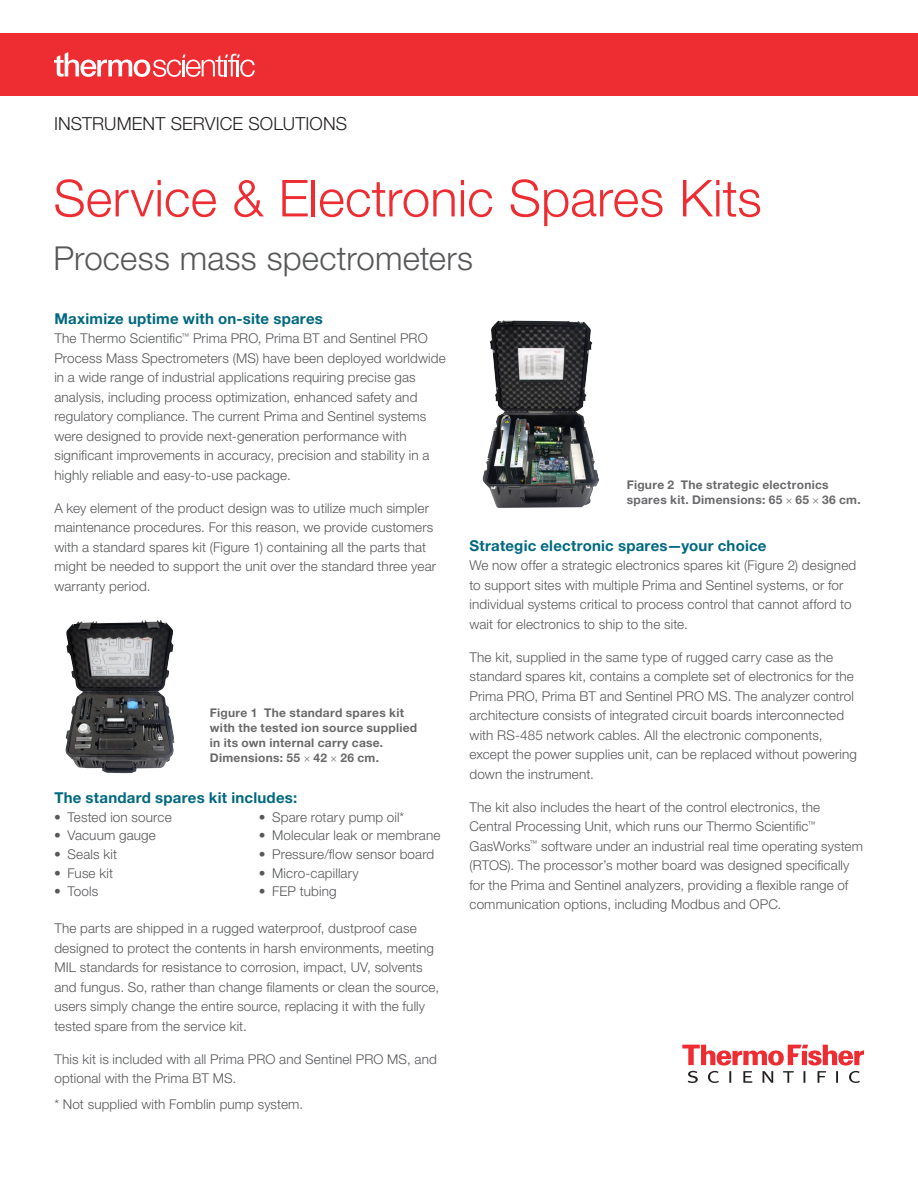
<style>
.page{position:relative;width:918px;height:1188px;background:#fff}
.page>*{position:absolute;margin:0;border:0;box-sizing:border-box;transform-origin:0 0}
.Headline{font:300 51px "Helvetica Neue LT Std";color:#ee2d33}
.Headline-2{font:300 33px "Helvetica Neue LT Std";letter-spacing:.005em;color:#57585a}
.Technical_Eyebrow{font:300 18px "Helvetica Neue LT Std";letter-spacing:.005em;color:#231f20}
.Secondary_Header{font:700 15px "Helvetica Neue LT Std";letter-spacing:.015em;color:#00687f}
.Secondary_Header-2{font:300 13.5px/19.5px "Helvetica Neue LT Std";letter-spacing:.01em;color:#57585a}
.Body_copy{font:700 12px/15px "Helvetica Neue LT Std";letter-spacing:.025em;color:#69696c}
</style>
<div class="page">
<div style="left:0;top:33px;width:918px;height:63px;background:#ee2d33"></div>
<svg style="left:54px;top:52px;width:201px;height:25px"></svg>
<svg style="left:682px;top:1045px;width:182px;height:38px"></svg>
<img style="left:65px;top:620px;width:110px;height:153px">
<img style="left:482px;top:320px;width:117px;height:188px">
<p class="Technical_Eyebrow" style="left:54px;top:112px;width:295px">INSTRUMENT SERVICE SOLUTIONS</p>
<p class="Headline" style="left:53px;top:167px;width:710px">Service &amp; Electronic Spares Kits</p>
<p class="Headline-2" style="left:53px;top:239px;width:421px">Process mass spectrometers</p>
<p class="Secondary_Header" style="left:54px;top:309px;width:270px">Maximize uptime with on-site spares</p>
<p class="Secondary_Header-2" style="left:54px;top:329px;width:375px">The Thermo Scientific<sup>™</sup> Prima PRO, Prima BT and Sentinel PRO</p>
<p class="Secondary_Header-2" style="left:54px;top:348px;width:393px">Process Mass Spectrometers (MS) have been deployed worldwide in a wide range of industrial applications requiring precise gas analysis, including process optimization, enhanced safety and regulatory compliance. The current Prima and Sentinel systems were designed to provide next-generation performance with significant improvements in accuracy, precision and stability in a highly reliable and easy-to-use package.</p>
<p class="Secondary_Header-2" style="left:54px;top:498px;width:376px">A key element of the product design was to utilize much simpler</p>
<p class="Secondary_Header-2" style="left:54px;top:518px;width:383px">maintenance procedures. For this reason, we provide customers with a standard spares kit (Figure 1) containing all the parts that might be needed to support the unit over the standard three year warranty period.</p>
<p class="Body_copy" style="left:210px;top:705px;width:209px">Figure 1 The standard spares kit with the tested ion source supplied in its own internal carry case.<br>Dimensions: 55 42 26 cm.</p>
<p class="Secondary_Header" style="left:54px;top:788px;width:244px">The standard spares kit includes:</p>
<p class="Secondary_Header-2" style="left:54px;top:807px;width:119px">• Tested ion source</p>
<p class="Secondary_Header-2" style="left:54px;top:826px;width:103px">• Vacuum gauge</p>
<p class="Secondary_Header-2" style="left:54px;top:844px;width:65px">• Seals kit</p>
<p class="Secondary_Header-2" style="left:54px;top:863px;width:61px">• Fuse kit</p>
<p class="Secondary_Header-2" style="left:54px;top:881px;width:46px">• Tools</p>
<p class="Secondary_Header-2" style="left:259px;top:807px;width:147px">• Spare rotary pump oil*</p>
<p class="Secondary_Header-2" style="left:259px;top:826px;width:183px">• Molecular leak or membrane</p>
<p class="Secondary_Header-2" style="left:259px;top:844px;width:177px">• Pressure/flow sensor board</p>
<p class="Secondary_Header-2" style="left:259px;top:863px;width:102px">• Micro-capillary</p>
<p class="Secondary_Header-2" style="left:259px;top:881px;width:79px">• FEP tubing</p>
<p class="Secondary_Header-2" style="left:54px;top:918px;width:386px">The parts are shipped in a rugged waterproof, dustproof case designed to protect the contents in harsh environments, meeting MIL standards for resistance to corrosion, impact, UV, solvents and fungus. So, rather than change filaments or clean the source, users simply change the entire source, replacing it with the fully tested spare from the service kit.</p>
<p class="Secondary_Header-2" style="left:54px;top:1049px;width:384px">This kit is included with all Prima PRO and Sentinel PRO MS, and optional with the Prima BT MS.</p>
<p class="Secondary_Header-2" style="left:54px;top:1095px;width:250px">* Not supplied with Fomblin pump system.</p>
<p class="Body_copy" style="left:627px;top:477px;width:236px">Figure 2 The strategic electronics spares kit. Dimensions: 65 65 36 cm.</p>
<p class="Secondary_Header" style="left:469px;top:536px;width:299px">Strategic electronic spares—your choice</p>
<p class="Secondary_Header-2" style="left:469px;top:555px;width:388px">We now offer a strategic electronics spares kit (Figure 2) designed to support sites with multiple Prima and Sentinel systems, or for individual systems critical to process control that cannot afford to wait for electronics to ship to the site.</p>
<p class="Secondary_Header-2" style="left:469px;top:647px;width:389px">The kit, supplied in the same type of rugged carry case as the standard spares kit, contains a complete set of electronics for the Prima PRO, Prima BT and Sentinel PRO MS. The analyzer control architecture consists of integrated circuit boards interconnected with RS-485 network cables. All the electronic components, except the power supplies unit, can be replaced without powering down the instrument.</p>
<p class="Secondary_Header-2" style="left:469px;top:797px;width:395px">The kit also includes the heart of the control electronics, the Central Processing Unit, which runs our Thermo Scientific<sup>™ </sup>GasWorks<sup>™</sup> software under an industrial real time operating system (RTOS). The processor’s mother board was designed specifically for the Prima and Sentinel analyzers, providing a flexible range of communication options, including Modbus and OPC.</p>
</div>
